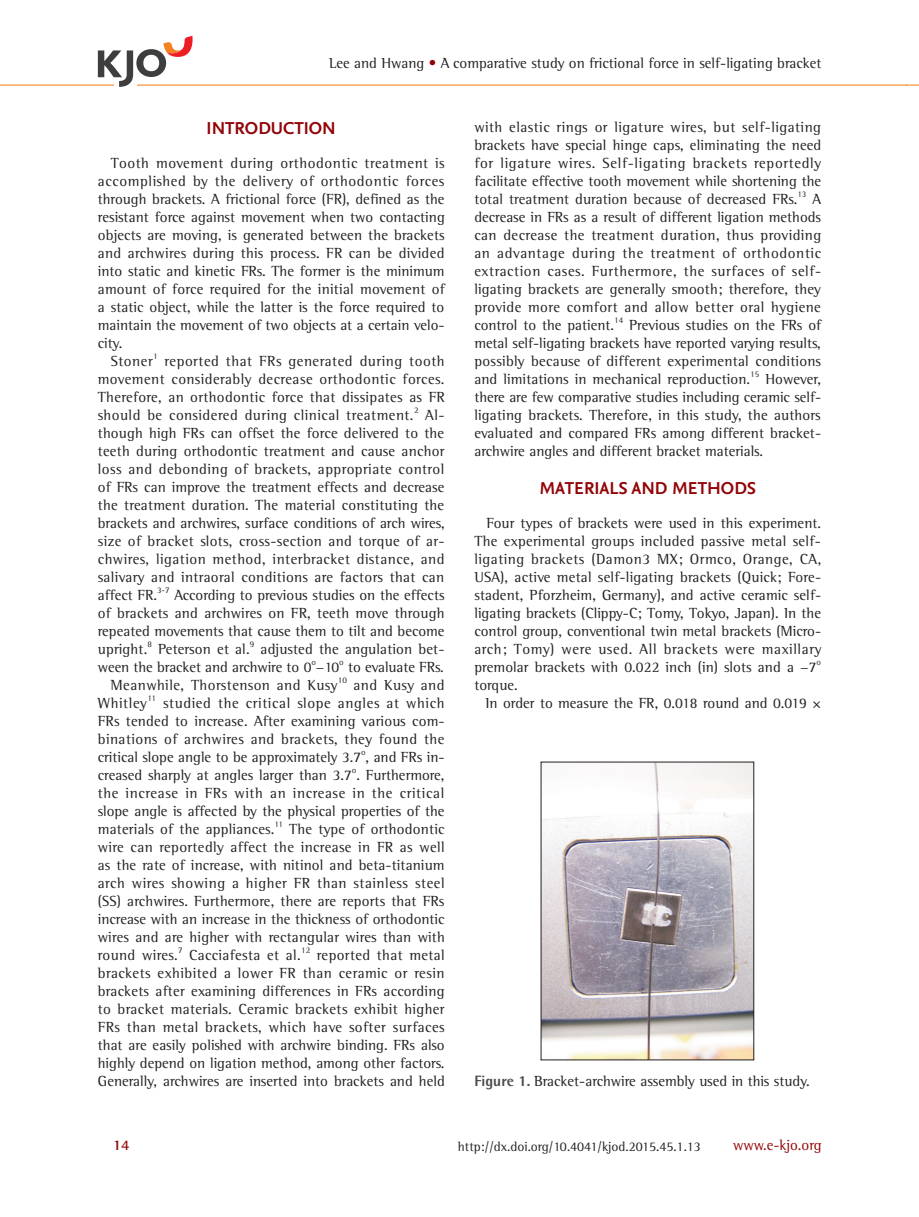
<style>
.page{position:relative;width:919px;height:1217px;background:#fff}
.page>*{position:absolute;margin:0;border:0;box-sizing:border-box;transform-origin:0 0}
.서론{font:700 18px "Nexus Sans";color:#920407}
.본문{font:15px/18px "Rotis Semi Serif Std";letter-spacing:.005em;color:#231f20;text-align:justify}
.머리말{font:15px "Rotis Semi Serif Std";color:#231f20}
.그림설명{font:15px "Rotis Semi Serif Std";color:#231f20}
.본문-2{font:15px "Rotis Semi Serif Std";letter-spacing:.03em;color:#231f20}
.본문-3{font:15px "Rotis Semi Serif Std";letter-spacing:.025em;color:#231f20}
.t1{font:15px "Rotis Semi Serif Std";color:#920407}
.본문-4{font:15px "Rotis Semi Serif Std";letter-spacing:.04em;color:#231f20}
.t2{font:700 15px "Rotis Semi Serif Std";color:#920407}
.t3{font:13.5px "Rotis Semi Serif Std";color:#231f20}
.본문-5{font:8.7px "Rotis Semi Serif Std";color:#231f20}
.s1{color:#920407}
.s2{font-family:"Rotis Semi Sans Std";font-weight:800;color:#4b4c4d}
</style>
<div class="page">
<hr style="left:0;top:85px;width:906px;height:1px;background:#f58220">
<svg style="left:98px;top:36px;width:94px;height:51px"></svg>
<svg style="left:906px;top:85px;width:12px;height:1px"></svg>
<img style="left:542px;top:763px;width:210px;height:294px">
<p class="머리말" style="left:329px;top:54px;width:493px">Lee and Hwang <span class="s1">•</span> A comparative study on frictional force in self-ligating bracket</p>
<p class="서론" style="left:206px;top:117px;width:131px">INTRODUCTION</p>
<p class="본문" style="left:98px;top:154px;width:348px;text-align:left;text-indent:13px">Tooth movement during orthodontic treatment is accomplished by the delivery of orthodontic forces through brackets. A frictional force (FR), defined as the resistant force against movement when two contacting objects are moving, is generated between the brackets and archwires during this process. FR can be divided into static and kinetic FRs. The former is the minimum amount of force required for the initial movement of a static object, while the latter is the force required to maintain the movement of two objects at a certain velo&shy;city.</p>
<p class="본문" style="left:111px;top:352px;width:44px">Stoner</p>
<p class="본문-5" style="left:153px;top:350px;width:6px">1</p>
<p class="본문" style="left:98px;top:352px;width:348px;text-indent:67px">reported that FRs generated during tooth movement considerably decrease orthodontic forces.<br>Therefore, an orthodontic force that dissipates as FR should be considered during clinical treatment.</p>
<p class="본문-5" style="left:414px;top:404px;width:6px">2</p>
<p class="본문" style="left:98px;top:406px;width:348px;text-indent:327px">Al&shy;though high FRs can offset the force delivered to the teeth during orthodontic treatment and cause anchor loss and debonding of brackets, appropriate control of FRs can improve the treatment effects and decrease the treatment duration. The material constituting the brackets and archwires, surface conditions of arch wires, size of bracket slots, cross-section and torque of ar&shy;chwires, ligation method, interbracket distance, and salivary and intraoral conditions are factors that can affect FR.</p>
<p class="본문-5" style="left:157px;top:584px;width:14px">3-7</p>
<p class="본문" style="left:98px;top:586px;width:348px;text-indent:77px">According to previous studies on the effects of brackets and archwires on FR, teeth move through repeated movements that cause them to tilt and become upright.</p>
<p class="본문-5" style="left:147px;top:638px;width:6px">8</p>
<p class="본문" style="left:158px;top:640px;width:93px">Peterson et al.</p>
<p class="본문-5" style="left:250px;top:638px;width:6px">9</p>
<p class="본문" style="left:98px;top:640px;width:346px;text-indent:163px">adjusted the angulation bet&shy;ween the bracket and archwire to 0 −10</p>
<p class="본문-5" style="left:311px;top:656px;width:6px">o</p>
<p class="본문-5" style="left:339px;top:656px;width:6px">o</p>
<p class="본문" style="left:348px;top:658px;width:97px">to evaluate FRs.</p>
<p class="본문-2" style="left:111px;top:676px;width:228px">Meanwhile, Thorstenson and Kusy</p>
<p class="본문-5" style="left:338px;top:674px;width:11px">10</p>
<p class="본문-2" style="left:353px;top:676px;width:92px">and Kusy and</p>
<p class="본문-4" style="left:98px;top:694px;width:51px">Whitley</p>
<p class="본문-5" style="left:147px;top:692px;width:10px">11</p>
<p class="본문" style="left:98px;top:694px;width:348px;text-indent:65px">studied the critical slope angles at which FRs tended to increase. After examining various com&shy;binations of archwires and brackets, they found the critical slope angle to be approximately 3.7 , and FRs in-</p>
<p class="본문-5" style="left:361px;top:746px;width:6px">o</p>
<p class="본문" style="left:98px;top:766px;width:348px">creased sharply at angles larger than 3.7 . Furthermore,</p>
<p class="본문-5" style="left:352px;top:764px;width:6px">o</p>
<p class="본문" style="left:98px;top:784px;width:348px">the increase in FRs with an increase in the critical slope angle is affected by the physical properties of the materials of the appliances.</p>
<p class="본문-5" style="left:274px;top:818px;width:10px">11</p>
<p class="본문" style="left:98px;top:820px;width:348px;text-indent:191px">The type of orthodontic wire can reportedly affect the increase in FR as well as the rate of increase, with nitinol and beta-titanium arch wires showing a higher FR than stainless steel (SS) archwires. Furthermore, there are reports that FRs increase with an increase in the thickness of orthodontic wires and are higher with rectangular wires than with round wires.</p>
<p class="본문-5" style="left:178px;top:944px;width:6px">7</p>
<p class="본문-3" style="left:189px;top:946px;width:113px">Cacciafesta et al.</p>
<p class="본문-5" style="left:301px;top:944px;width:11px">12</p>
<p class="본문" style="left:98px;top:946px;width:348px;text-indent:219px">reported that metal brackets exhibited a lower FR than ceramic or resin brackets after examining differences in FRs according to bracket materials. Ceramic brackets exhibit higher FRs than metal brackets, which have softer surfaces that are easily polished with archwire binding. FRs also highly depend on ligation method, among other factors.<br>Generally, archwires are inserted into brackets and held</p>
<p class="본문" style="left:474px;top:118px;width:348px">with elastic rings or ligature wires, but self-ligating brackets have special hinge caps, eliminating the need for ligature wires. Self-ligating brackets reportedly facilitate effective tooth movement while shortening the total treatment duration because of decreased FRs.</p>
<p class="본문-5" style="left:797px;top:188px;width:11px">13</p>
<p class="본문" style="left:474px;top:190px;width:348px;text-indent:338px">A decrease in FRs as a result of different ligation methods can decrease the treatment duration, thus providing an advantage during the treatment of orthodontic extraction cases. Furthermore, the surfaces of self&shy;ligating brackets are generally smooth; therefore, they provide more comfort and allow better oral hygiene control to the patient.</p>
<p class="본문-5" style="left:614px;top:314px;width:11px">14</p>
<p class="본문" style="left:474px;top:316px;width:348px;text-indent:155px">Previous studies on the FRs of metal self-ligating brackets have reported varying results, possibly because of different experimental conditions and limitations in mechanical reproduction.</p>
<p class="본문-5" style="left:750px;top:368px;width:11px">15</p>
<p class="본문" style="left:474px;top:370px;width:348px;text-indent:291px">However, there are few comparative studies including ceramic self&shy;ligating brackets. Therefore, in this study, the authors evaluated and compared FRs among different bracket&shy;archwire angles and different bracket materials.</p>
<p class="서론" style="left:539px;top:477px;width:218px">MATERIALS AND METHODS</p>
<p class="본문" style="left:474px;top:514px;width:348px;text-align:left;text-indent:12px">Four types of brackets were used in this experiment.<br>The experimental groups included passive metal self&shy;ligating brackets (Damon3 MX; Ormco, Orange, CA, USA), active metal self-ligating brackets (Quick; Fore&shy;stadent, Pforzheim, Germany), and active ceramic self&shy;ligating brackets (Clippy-C; Tomy, Tokyo, Japan). In the control group, conventional twin metal brackets (Micro&shy;arch; Tomy) were used. All brackets were maxillary premolar brackets with 0.022 inch (in) slots and a −7</p>
<p class="본문-5" style="left:816px;top:656px;width:6px">o</p>
<p class="본문" style="left:474px;top:676px;width:45px">torque.</p>
<p class="본문" style="left:485px;top:694px;width:337px">In order to measure the FR, 0.018 round and 0.019 ×</p>
<p class="그림설명" style="left:474px;top:1071px;width:337px"><span class="s2">Figure 1.</span> Bracket-archwire assembly used in this study.</p>
<p class="t2" style="left:113px;top:1135px;width:18px">14</p>
<p class="t3" style="left:458px;top:1138px;width:244px">http://dx.doi.org/10.4041/kjod.2015.45.1.13</p>
<p class="t1" style="left:733px;top:1135px;width:90px">www.e-kjo.org</p>
</div>
